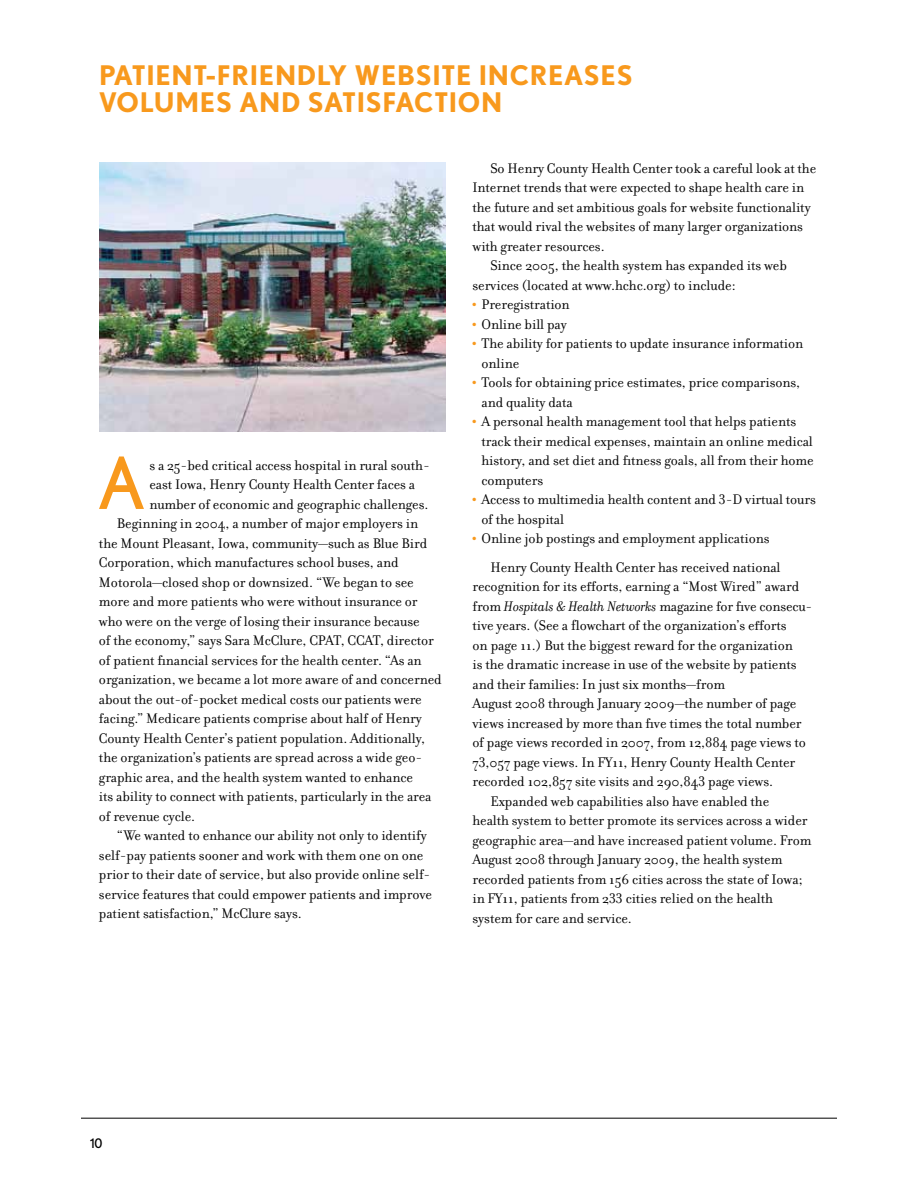
<style>
.page{position:relative;width:918px;height:1188px;background:#fff}
.page>*{position:absolute;margin:0;border:0;box-sizing:border-box;transform-origin:0 0}
.t1{font:71.85px "Nobel";color:#f8991d}
.t2{font:700 27px "Nobel";letter-spacing:.025em;color:#f8991d}
.t3{font:15px/19.5px "Filosofia";letter-spacing:-.005em;color:#000}
.t4{font:13.2px "Nobel";color:#000}
.s1{font-family:"Universal Newswith Comm Pi";font-size:13.5px;color:#f8991d}
.s2{font-style:italic}
</style>
<div class="page">
<hr style="left:81px;top:1118px;width:756px;height:1px;background:#000">
<img style="left:99px;top:162px;width:347px;height:270px">
<h2 class="t2" style="left:99px;top:59px;width:32px">PATIENT</h2>
<h2 class="t2" style="left:206px;top:59px;width:43px">-FRIENDLY</h2>
<h2 class="t2" style="left:355px;top:59px;width:91px">WEBSITE</h2>
<h2 class="t2" style="left:479px;top:59px;width:70px">INCREA</h2>
<h2 class="t2" style="left:584px;top:59px;width:50px">SES</h2>
<h2 class="t2" style="left:99px;top:86px;width:162px">VOLUMES AND</h2>
<h2 class="t2" style="left:308px;top:86px;width:15px">SATI</h2>
<h2 class="t2" style="left:366px;top:86px;width:131px">SFACTION</h2>
<h1 class="t1" style="left:97px;top:442px;width:50px">A</h1>
<p class="t3" style="left:149px;top:456px;width:282px">s a 25-bed critical access hospital in rural south-</p>
<p class="t3" style="left:149px;top:475px;width:267px">east Iowa, Henry County Health Center faces a</p>
<p class="t3" style="left:149px;top:495px;width:281px">number of economic and geographic challenges.</p>
<p class="t3" style="left:117px;top:514px;width:303px">Beginning in 2004, a number of major employers in</p>
<p class="t3" style="left:99px;top:534px;width:330px">the Mount Pleasant, Iowa, community—such as Blue Bird</p>
<p class="t3" style="left:99px;top:553px;width:301px">Corporation, which manufactures school buses, and</p>
<p class="t3" style="left:99px;top:573px;width:316px">Motorola—closed shop or downsized. “We began to see</p>
<p class="t3" style="left:99px;top:592px;width:320px">more and more patients who were without insurance or</p>
<p class="t3" style="left:99px;top:612px;width:322px">who were on the verge of losing their insurance because</p>
<p class="t3" style="left:99px;top:631px;width:336px">of the economy,” says Sara McClure, CPAT, CCAT, director</p>
<p class="t3" style="left:99px;top:651px;width:324px">of patient financial services for the health center. “As an</p>
<p class="t3" style="left:99px;top:670px;width:344px">organization, we became a lot more aware of and concerned</p>
<p class="t3" style="left:99px;top:690px;width:324px">about the out-of-pocket medical costs our patients were</p>
<p class="t3" style="left:99px;top:709px;width:324px">facing.” Medicare patients comprise about half of Henry</p>
<p class="t3" style="left:99px;top:729px;width:328px">County Health Center’s patient population. Additionally,</p>
<p class="t3" style="left:99px;top:748px;width:325px">the organization’s patients are spread across a wide geo-</p>
<p class="t3" style="left:99px;top:768px;width:316px">graphic area, and the health system wanted to enhance</p>
<p class="t3" style="left:99px;top:787px;width:334px">its ability to connect with patients, particularly in the area</p>
<p class="t3" style="left:99px;top:807px;width:98px">of revenue cycle.</p>
<p class="t3" style="left:117px;top:826px;width:311px">“We wanted to enhance our ability not only to identify</p>
<p class="t3" style="left:99px;top:846px;width:326px">self-pay patients sooner and work with them one on one</p>
<p class="t3" style="left:99px;top:865px;width:333px">prior to their date of service, but also provide online self-</p>
<p class="t3" style="left:99px;top:885px;width:335px">service features that could empower patients and improve</p>
<p class="t3" style="left:99px;top:904px;width:204px">patient satisfaction,” McClure says.</p>
<p class="t3" style="left:490px;top:159px;width:327px">So Henry County Health Center took a careful look at the</p>
<p class="t3" style="left:472px;top:178px;width:333px">Internet trends that were expected to shape health care in</p>
<p class="t3" style="left:472px;top:198px;width:340px">the future and set ambitious goals for website functionality</p>
<p class="t3" style="left:472px;top:217px;width:332px">that would rival the websites of many larger organizations</p>
<p class="t3" style="left:472px;top:237px;width:134px">with greater resources.</p>
<p class="t3" style="left:490px;top:256px;width:298px">Since 2005, the health system has expanded its web</p>
<p class="t3" style="left:472px;top:276px;width:265px">services (located at www.hchc.org) to include:</p>
<p class="t3" style="left:472px;top:295px;width:99px"><span class="s1">•</span> Preregistration</p>
<p class="t3" style="left:472px;top:315px;width:96px"><span class="s1">•</span> Online bill pay</p>
<p class="t3" style="left:482px;top:334px;width:323px;text-indent:-9px"><span class="s1">•</span> The ability for patients to update insurance information online</p>
<p class="t3" style="left:482px;top:373px;width:320px;text-indent:-9px"><span class="s1">•</span> Tools for obtaining price estimates, price comparisons, and quality data</p>
<p class="t3" style="left:482px;top:412px;width:334px;text-indent:-9px"><span class="s1">•</span> A personal health management tool that helps patients track their medical expenses, maintain an online medical history, and set diet and fitness goals, all from their home computers</p>
<p class="t3" style="left:482px;top:490px;width:336px;text-indent:-9px"><span class="s1">•</span> Access to multimedia health content and 3-D virtual tours of the hospital</p>
<p class="t3" style="left:490px;top:525px;width:292px;line-height:28.5px;text-indent:-18px"><span class="s1">•</span> Online job postings and employment applications<br>Henry County Health Center has received national</p>
<p class="t3" style="left:472px;top:577px;width:328px">recognition for its efforts, earning a “Most Wired” award</p>
<p class="t3" style="left:472px;top:597px;width:342px">from <span class="s2">Hospitals &amp; Health Networks</span> magazine for five consecu-</p>
<p class="t3" style="left:472px;top:616px;width:316px">tive years. (See a flowchart of the organization’s efforts</p>
<p class="t3" style="left:472px;top:636px;width:322px">on page 11.) But the biggest reward for the organization</p>
<p class="t3" style="left:472px;top:655px;width:326px">is the dramatic increase in use of the website by patients</p>
<p class="t3" style="left:472px;top:675px;width:254px">and their families: In just six months—from</p>
<p class="t3" style="left:472px;top:694px;width:325px">August 2008 through January 2009—the number of page</p>
<p class="t3" style="left:472px;top:714px;width:331px">views increased by more than five times the total number</p>
<p class="t3" style="left:472px;top:733px;width:335px">of page views recorded in 2007, from 12,884 page views to</p>
<p class="t3" style="left:472px;top:753px;width:324px">73,057 page views. In FY11, Henry County Health Center</p>
<p class="t3" style="left:472px;top:772px;width:302px">recorded 102,857 site visits and 290,843 page views.</p>
<p class="t3" style="left:491px;top:792px;width:280px">Expanded web capabilities also have enabled the</p>
<p class="t3" style="left:472px;top:811px;width:337px">health system to better promote its services across a wider</p>
<p class="t3" style="left:472px;top:831px;width:341px">geographic area—and have increased patient volume. From</p>
<p class="t3" style="left:472px;top:850px;width:311px">August 2008 through January 2009, the health system</p>
<p class="t3" style="left:472px;top:870px;width:332px">recorded patients from 156 cities across the state of Iowa;</p>
<p class="t3" style="left:472px;top:889px;width:302px">in FY11, patients from 233 cities relied on the health</p>
<p class="t3" style="left:472px;top:909px;width:161px">system for care and service.</p>
<p class="t4" style="left:90px;top:1136px;width:14px">10</p>
</div>
